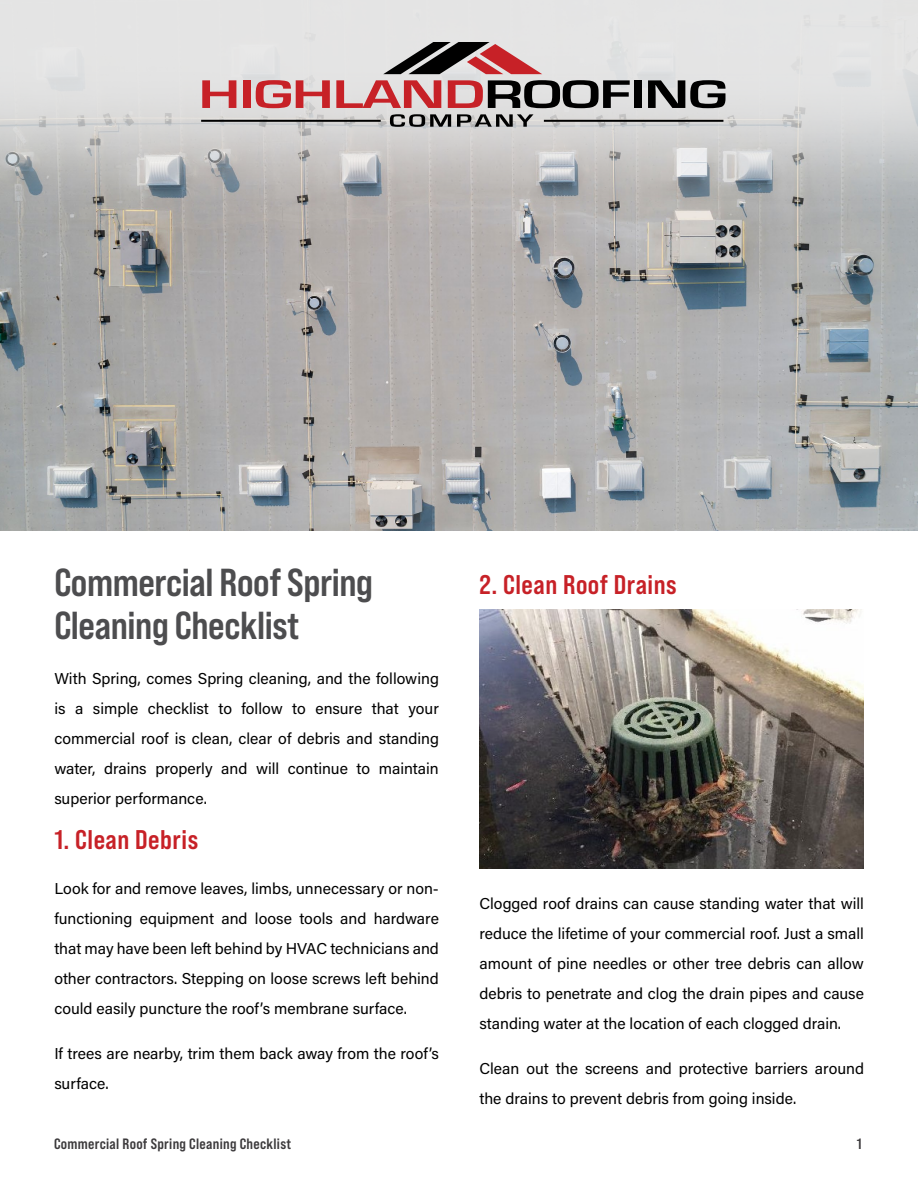
<style>
.page{position:relative;width:918px;height:1188px;background:#fff}
.page>*{position:absolute;margin:0;border:0;box-sizing:border-box;transform-origin:0 0}
.t1{font:39px/43.5px "Bebas Neue Pro Sm E Bd";letter-spacing:-.01em;color:#4d4d4f}
.t2{font:27px "Bebas Neue Pro Sm E Bd";letter-spacing:.02em;color:#c72127}
.t3{font:15.75px/30px "Acumin Pro";color:#000;text-align:justify}
.t4{font:15px "Bebas Neue Pro Sm E Bd";letter-spacing:.02em;color:#3c3a3c}
</style>
<div class="page">
<img style="left:0;top:287px;width:918px;height:243px">
<img style="left:0;top:0;width:918px;height:287px">
<svg style="left:202px;top:80px;width:34px;height:28px"></svg>
<div style="left:243px;top:80px;width:8px;height:28px;background:#c72127"></div>
<svg style="left:256px;top:80px;width:74px;height:28px;background:#d27d80"></svg>
<svg style="left:336px;top:80px;width:105px;height:28px;background:#d48386"></svg>
<svg style="left:448px;top:80px;width:182px;height:28px;background:#847172"></svg>
<div style="left:634px;top:80px;width:8px;height:28px;background:#000"></div>
<svg style="left:648px;top:80px;width:77px;height:28px;background:#636363"></svg>
<svg style="left:383px;top:42px;width:159px;height:32px;background:#987678"></svg>
<svg style="left:390px;top:114px;width:61px;height:13px"></svg>
<svg style="left:457px;top:114px;width:76px;height:13px"></svg>
<hr style="left:544px;top:120px;width:179px;height:2px;background:#000">
<hr style="left:201px;top:120px;width:180px;height:2px;background:#000">
<img style="left:479px;top:609px;width:384px;height:259px">
<h1 class="t1" style="left:54px;top:560px;width:320px">Commercial Roof Spring<br>Cleaning Checklist</h1>
<p class="t3" style="left:54px;top:663px;width:386px">With Spring, comes Spring cleaning, and the following is a simple checklist to follow to ensure that your commercial roof is clean, clear of debris and standing water, drains properly and will continue to maintain superior performance.</p>
<h2 class="t2" style="left:54px;top:824px;width:145px">1. Clean Debris</h2>
<p class="t3" style="left:54px;top:873px;width:386px">Look for and remove leaves, limbs, unnecessary or non&shy;functioning equipment and loose tools and hardware that may have been left behind by HVAC technicians and other contractors. Stepping on loose screws left behind could easily puncture the roof’s membrane surface.</p>
<p class="t3" style="left:54px;top:1038px;width:386px">If trees are nearby, trim them back away from the roof’s surface.</p>
<h2 class="t2" style="left:479px;top:569px;width:199px">2. Clean Roof Drains</h2>
<p class="t3" style="left:479px;top:888px;width:386px">Clogged roof drains can cause standing water that will reduce the lifetime of your commercial roof. Just a small amount of pine needles or other tree debris can allow debris to penetrate and clog the drain pipes and cause standing water at the location of each clogged drain.</p>
<p class="t3" style="left:479px;top:1053px;width:386px">Clean out the screens and protective barriers around the drains to prevent debris from going inside.</p>
<p class="t4" style="left:54px;top:1135px;width:239px">Commercial Roof Spring Cleaning Checklist</p>
<p class="t4" style="left:857px;top:1135px;width:6px">1</p>
</div>
